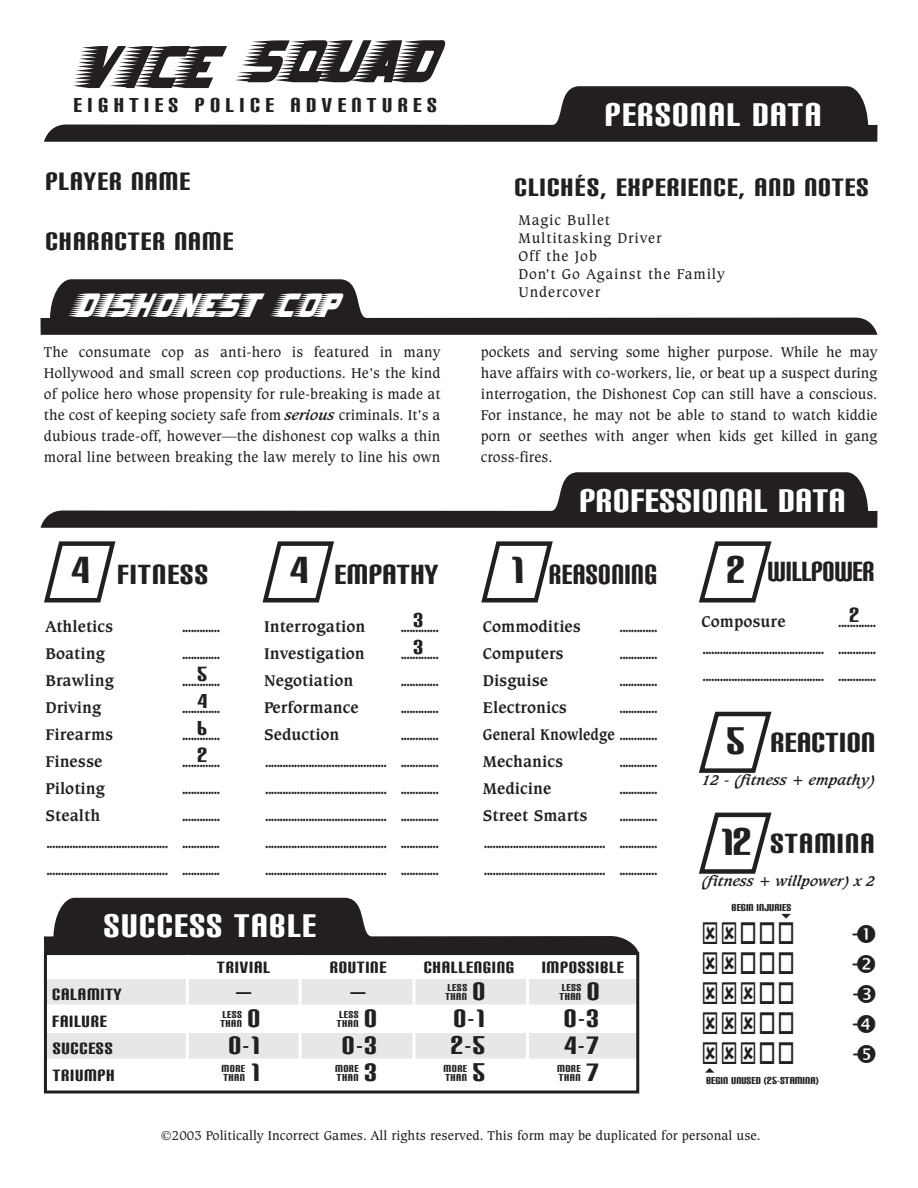
<style>
.page{position:relative;width:918px;height:1188px;background:#fff}
.page>*{position:absolute;margin:0;border:0;box-sizing:border-box;transform-origin:0 0}
.t1{font:75px "Barbatrick";letter-spacing:.05em;color:#231f20}
.t2{font:42px "Barbatrick";letter-spacing:.05em;color:#fff}
.t3{font:39px "Carbon Block";letter-spacing:.04em;color:#fff}
.t4{font:33px "Carbon Block";letter-spacing:.04em;color:#231f20}
.t5{font:33px "Carbon Block";letter-spacing:.02em;color:#231f20}
.t6{font:33px "Carbon Block";letter-spacing:.02em;color:#231f20;scale:.9 1}
.t7{font:33px "Carbon Block";color:#231f20;scale:.86 1}
.t8{font:30px/60.4px "Carbon Block";letter-spacing:.04em;color:#231f20}
.t9{font:24px/27px "Carbon Block";letter-spacing:.23em;color:#231f20;text-align:justify}
.t10{font:19.5px "Carbon Block";letter-spacing:.04em;color:#231f20}
.t11{font:700 16.5px/27px "Caxton BT";color:#231f20;text-align:justify}
.t12{font:15px/21px "Caxton BT";color:#231f20;text-align:justify}
.t13{font:15px/18px "Caxton BT";letter-spacing:.055em;color:#231f20}
.t14{font:italic 700 15px "Caxton BT";color:#231f20}
.t15{font:700 expanded 15px "Square 721 BT";color:#231f20}
.t16{font:13.5px "Caxton BT";color:#231f20}
.t17{font:12px/9px "Carbon Block";letter-spacing:.04em;color:#231f20}
.t18{font:12px "Carbon Block";letter-spacing:.01em;color:#231f20}
.s1{font-weight:700;font-style:italic}
.s2{font-size:45px}
</style>
<div class="page">
<div style="left:47px;top:979px;width:589px;height:21px;background:#e6e7e9"></div>
<div style="left:47px;top:1000px;width:589px;height:5px;background:#e6e7e9"></div>
<div style="left:47px;top:1033px;width:589px;height:21px;background:#e6e7e9"></div>
<div style="left:47px;top:1054px;width:589px;height:5px;background:#e6e7e9"></div>
<div style="left:44px;top:952px;width:595px;height:142px;border:3px solid #231f20"></div>
<hr style="left:299px;top:956px;width:3px;height:131px;background:#fff">
<hr style="left:413px;top:956px;width:3px;height:131px;background:#fff">
<hr style="left:526px;top:956px;width:3px;height:132px;background:#fff">
<hr style="left:186px;top:955px;width:3px;height:132px;background:#fff">
<svg style="left:44px;top:541px;width:72px;height:62px"></svg>
<svg style="left:262px;top:541px;width:72px;height:62px"></svg>
<svg style="left:481px;top:541px;width:72px;height:62px"></svg>
<svg style="left:698px;top:541px;width:74px;height:62px"></svg>
<svg style="left:698px;top:711px;width:74px;height:62px"></svg>
<svg style="left:698px;top:812px;width:74px;height:62px"></svg>
<svg style="left:44px;top:86px;width:834px;height:56px;fill:#231f20"></svg>
<svg style="left:44px;top:898px;width:595px;height:55px"></svg>
<svg style="left:40px;top:472px;width:838px;height:56px;fill:#231f20"></svg>
<svg style="left:40px;top:279px;width:838px;height:56px;fill:#231f20"></svg>
<h1 class="t1" style="left:77px;top:13px;width:358px">Vice squad</h1>
<h3 class="t9" style="left:73px;top:90px;width:365px">EIGHTIES POLICE ADVENTURES</h3>
<h3 class="t3" style="left:605px;top:90px;width:218px">PERSONAL DATA</h3>
<h3 class="t8" style="left:45px;top:149px;width:189px">PLAYER NAME<br>CHARACTER NAME</h3>
<h3 class="t8" style="left:514px;top:155px;width:355px">CLICHÉS, EXPERIENCE, AND NOTES</h3>
<p class="t13" style="left:518px;top:212px;width:208px">Magic Bullet<br>Multitasking Driver<br>Off the Job<br>Don’t Go Against the Family<br>Undercover</p>
<h2 class="t2" style="left:75px;top:278px;width:263px">dishonest cop</h2>
<p class="t12" style="left:44px;top:343px;width:398px">The consumate cop as anti-hero is featured in many Hollywood and small screen cop productions. He’s the kind of police hero whose propensity for rule-breaking is made at the cost of keeping society safe from <span class="s1">serious</span> criminals. It’s a dubious trade-off, however—the dishonest cop walks a thin moral line between breaking the law merely to line his own</p>
<p class="t12" style="left:481px;top:343px;width:398px">pockets and serving some higher purpose. While he may have affairs with co-workers, lie, or beat up a suspect during interrogation, the Dishonest Cop can still have a conscious.<br>For instance, he may not be able to stand to watch kiddie porn or seethes with anger when kids get killed in gang cross-fires.</p>
<h3 class="t4" style="left:71px;top:553px;width:139px"><span class="s2">4</span> FITNESS</h3>
<p class="t11" style="left:45px;top:615px;width:69px">Athletics</p>
<p class="t11" style="left:181px;top:615px;width:41px">.............</p>
<p class="t11" style="left:45px;top:642px;width:61px">Boating</p>
<p class="t11" style="left:181px;top:642px;width:41px">.............</p>
<p class="t11" style="left:45px;top:669px;width:70px">Brawling</p>
<p class="t11" style="left:181px;top:669px;width:41px">.............</p>
<p class="t11" style="left:45px;top:696px;width:57px">Driving</p>
<p class="t11" style="left:181px;top:696px;width:41px">.............</p>
<p class="t11" style="left:45px;top:723px;width:69px">Firearms</p>
<p class="t11" style="left:181px;top:723px;width:41px">.............</p>
<p class="t11" style="left:45px;top:750px;width:59px">Finesse</p>
<p class="t11" style="left:181px;top:750px;width:41px">.............</p>
<p class="t11" style="left:45px;top:777px;width:61px">Piloting</p>
<p class="t11" style="left:181px;top:777px;width:41px">.............</p>
<p class="t11" style="left:45px;top:804px;width:56px">Stealth</p>
<p class="t11" style="left:46px;top:804px;width:177px;text-indent:136px">............. .......................................... ............. .......................................... .............</p>
<h3 class="t9" style="left:197px;top:659px;width:12px">5<br>4<br>6<br>2</h3>
<h3 class="t5" style="left:290px;top:553px;width:150px"><span class="s2">4</span> EMPATHY</h3>
<h3 class="t3" style="left:579px;top:476px;width:267px">PROFESSIONAL DATA</h3>
<h3 class="t6" style="left:511px;top:553px;width:164px"><span class="s2">1</span> REASONING</h3>
<h3 class="t7" style="left:726px;top:551px;width:174px"><span class="s2">2</span> WILLPOWER</h3>
<h3 class="t9" style="left:413px;top:605px;width:12px">3<br>3</h3>
<h3 class="t9" style="left:849px;top:601px;width:12px">2</h3>
<p class="t11" style="left:702px;top:609px;width:86px">Composure</p>
<p class="t11" style="left:264px;top:614px;width:103px">Interrogation</p>
<p class="t11" style="left:400px;top:614px;width:41px">.............</p>
<p class="t11" style="left:264px;top:641px;width:102px">Investigation</p>
<p class="t11" style="left:400px;top:641px;width:41px">.............</p>
<p class="t11" style="left:264px;top:668px;width:91px">Negotiation</p>
<p class="t11" style="left:400px;top:668px;width:41px">.............</p>
<p class="t11" style="left:264px;top:695px;width:96px">Performance</p>
<p class="t11" style="left:400px;top:695px;width:41px">.............</p>
<p class="t11" style="left:264px;top:722px;width:77px">Seduction</p>
<p class="t11" style="left:264px;top:722px;width:177px;text-indent:136px">............. .......................................... ............. .......................................... ............. .......................................... ............. .......................................... ............. .......................................... .............</p>
<p class="t11" style="left:483px;top:615px;width:100px">Commodities</p>
<p class="t11" style="left:619px;top:615px;width:41px">.............</p>
<p class="t11" style="left:483px;top:642px;width:82px">Computers</p>
<p class="t11" style="left:619px;top:642px;width:41px">.............</p>
<p class="t11" style="left:483px;top:669px;width:67px">Disguise</p>
<p class="t11" style="left:619px;top:669px;width:41px">.............</p>
<p class="t11" style="left:483px;top:696px;width:86px">Electronics</p>
<p class="t11" style="left:483px;top:696px;width:177px;text-indent:136px">.............<br>General Knowledge .............<br>Mechanics</p>
<p class="t11" style="left:619px;top:750px;width:41px">.............</p>
<p class="t11" style="left:483px;top:777px;width:70px">Medicine</p>
<p class="t11" style="left:619px;top:777px;width:41px">.............</p>
<p class="t11" style="left:483px;top:804px;width:106px">Street Smarts</p>
<p class="t11" style="left:483px;top:804px;width:177px;text-indent:136px">............. .......................................... ............. .......................................... .............</p>
<p class="t11" style="left:702px;top:609px;width:177px;text-indent:136px">............. .......................................... ............. .......................................... .............</p>
<h3 class="t5" style="left:726px;top:721px;width:150px"><span class="s2">5</span> REACTION</h3>
<p class="t14" style="left:702px;top:774px;width:175px">12 - (fitness + empathy)</p>
<h3 class="t4" style="left:720px;top:822px;width:156px"><span class="s2">12</span> STAMINA</h3>
<p class="t14" style="left:702px;top:875px;width:175px">(fitness + willpower) x 2</p>
<p class="t18" style="left:732px;top:900px;width:61px">BEGIN INJURIES</p>
<h3 class="t3" style="left:104px;top:901px;width:213px">SUCCESS TABLE</h3>
<p class="t10" style="left:217px;top:955px;width:54px">TRIVIAL</p>
<p class="t10" style="left:330px;top:955px;width:58px">ROUTINE</p>
<p class="t10" style="left:424px;top:955px;width:92px">CHALLENGING</p>
<p class="t10" style="left:542px;top:955px;width:83px">IMPOSSIBLE</p>
<p class="t10" style="left:52px;top:982px;width:71px">CALAMITY</p>
<p class="t15" style="left:236px;top:986px;width:17px">—</p>
<p class="t15" style="left:350px;top:986px;width:17px">—</p>
<p class="t17" style="left:445px;top:982px;width:23px">LESS<br>THAN</p>
<h3 class="t8" style="left:473px;top:959px;width:14px">0</h3>
<p class="t17" style="left:560px;top:982px;width:23px">LESS<br>THAN</p>
<h3 class="t8" style="left:587px;top:959px;width:14px">0</h3>
<p class="t10" style="left:52px;top:1009px;width:56px">FAILURE</p>
<p class="t17" style="left:220px;top:1009px;width:23px">LESS<br>THAN</p>
<h3 class="t8" style="left:247px;top:986px;width:14px">0</h3>
<p class="t17" style="left:337px;top:1009px;width:23px">LESS<br>THAN</p>
<h3 class="t8" style="left:364px;top:986px;width:14px">0</h3>
<h3 class="t8" style="left:453px;top:986px;width:33px">0-1</h3>
<h3 class="t8" style="left:564px;top:986px;width:36px">0-3</h3>
<p class="t10" style="left:53px;top:1036px;width:61px">SUCCESS</p>
<h3 class="t8" style="left:228px;top:1013px;width:33px">0-1</h3>
<h3 class="t8" style="left:342px;top:1013px;width:36px">0-3</h3>
<h3 class="t8" style="left:450px;top:1013px;width:36px">2-5</h3>
<h3 class="t8" style="left:564px;top:1013px;width:36px">4-7</h3>
<p class="t10" style="left:53px;top:1063px;width:63px">TRIUMPH</p>
<p class="t17" style="left:221px;top:1063px;width:25px">MORE<br>THAN</p>
<h3 class="t8" style="left:250px;top:1040px;width:11px">1</h3>
<p class="t17" style="left:335px;top:1063px;width:25px">MORE<br>THAN</p>
<h3 class="t8" style="left:364px;top:1040px;width:14px">3</h3>
<p class="t17" style="left:444px;top:1063px;width:25px">MORE<br>THAN</p>
<h3 class="t8" style="left:473px;top:1040px;width:14px">5</h3>
<p class="t17" style="left:557px;top:1063px;width:25px">MORE<br>THAN</p>
<h3 class="t8" style="left:586px;top:1040px;width:14px">7</h3>
<p class="t18" style="left:706px;top:1073px;width:114px">BEGIN UNUSED (25-STAMINA)</p>
<p class="t16" style="left:161px;top:1130px;width:601px">©2003 Politically Incorrect Games. All rights reserved. This form may be duplicated for personal use.</p>
</div>
